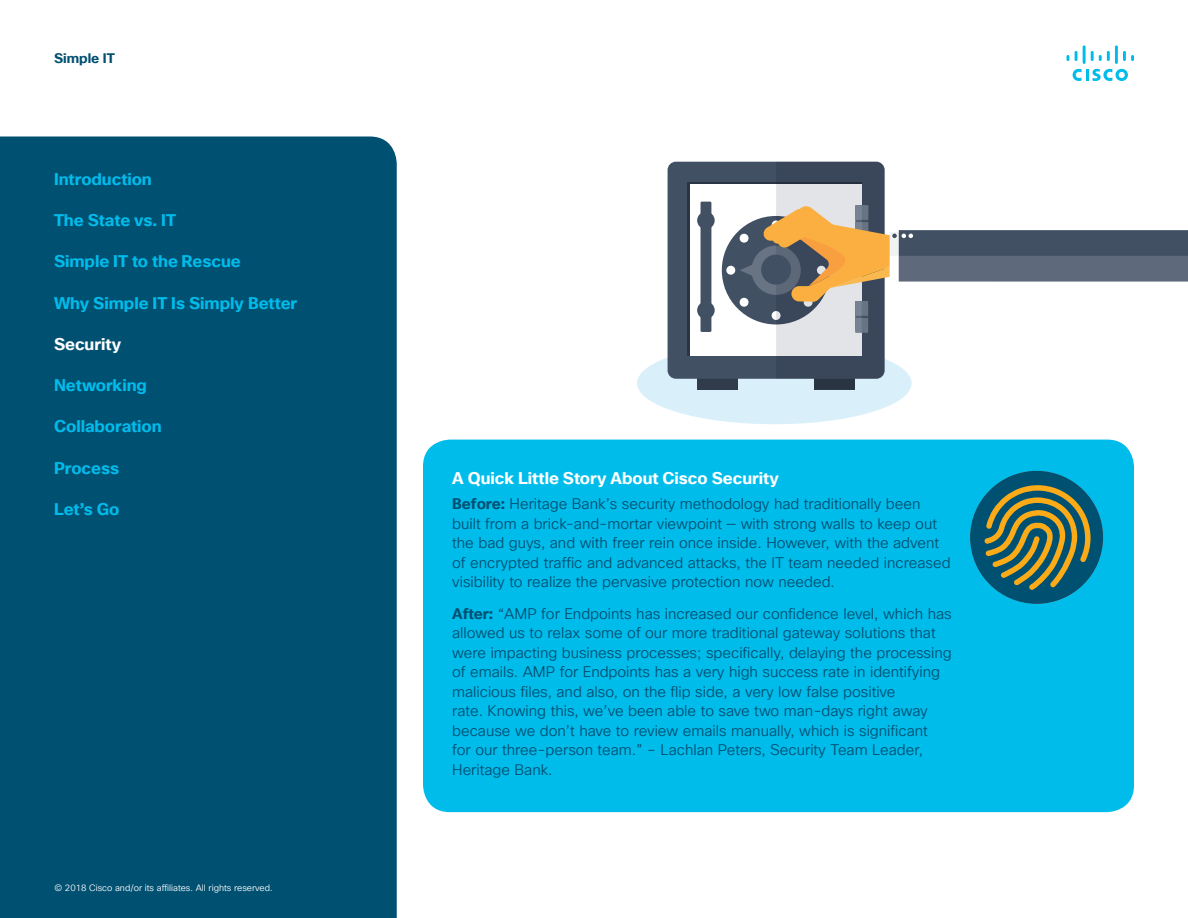
<style>
.page{position:relative;width:1188px;height:918px;background:#fff}
.page>*{position:absolute;margin:0;border:0;box-sizing:border-box;transform-origin:0 0}
.t1{font:700 16.5px "Cisco Sans TT";color:#00bceb}
.t2{font:700 16.5px "Cisco Sans TT";letter-spacing:-.005em;color:#fff}
.t3{font:15px/19.5px "Cisco Sans TT Light";color:#005072}
.t4{font:700 13.5px "Cisco Sans TT";color:#005072}
.t5{font:9px "Cisco Sans TT Light";color:#fff}
.s1{font-family:"Cisco Sans TT";font-weight:700}
</style>
<div class="page">
<svg style="left:1073px;top:69px;width:55px;height:12px"></svg>
<svg style="left:1067px;top:55px;width:2px;height:6px"></svg>
<svg style="left:1075px;top:51px;width:3px;height:10px"></svg>
<hr style="left:1083px;top:45px;width:3px;height:19px;background:#00bceb">
<svg style="left:1091px;top:51px;width:19px;height:10px"></svg>
<hr style="left:1115px;top:45px;width:3px;height:19px;background:#00bceb">
<svg style="left:1123px;top:51px;width:11px;height:10px"></svg>
<div style="left:0;top:136px;width:397px;height:782px;background:#005072"></div>
<div style="left:423px;top:440px;width:711px;height:372px;background:#00bceb;border-radius:27px"></div>
<div style="left:970px;top:471px;width:133px;height:133px;background:#005072;border-radius:50%"></div>
<svg style="left:984px;top:485px;width:107px;height:105px"></svg>
<div style="left:637px;top:342px;width:275px;height:82px;background:#d9f0fa;border-radius:50%"></div>
<div style="left:697px;top:359px;width:41px;height:30px;background:#303c4b"></div>
<div style="left:668px;top:162px;width:217px;height:217px;background:#425064;border-radius:8px"></div>
<div style="left:690px;top:185px;width:172px;height:171px;background:#fff"></div>
<div style="left:722px;top:216px;width:108px;height:108px;background:#425064;border-radius:50%"></div>
<div style="left:726px;top:266px;width:9px;height:9px;background:#fff;border-radius:50%"></div>
<div style="left:701px;top:202px;width:10px;height:130px;background:#425064"></div>
<div style="left:697px;top:212px;width:18px;height:17px;background:#425064;border-radius:50%"></div>
<div style="left:697px;top:302px;width:18px;height:17px;background:#425064;border-radius:50%"></div>
<div style="left:899px;top:230px;width:289px;height:52px;background:#425064"></div>
<div style="left:899px;top:256px;width:289px;height:26px;background:#5e6a7b"></div>
<svg style="left:739px;top:162px;width:174px;height:227px"></svg>
<div style="left:791px;top:286px;width:30px;height:15px;background:#faaf40;border-radius:8px"></div>
<div style="left:761px;top:255px;width:30px;height:30px;background:#425064;border-radius:50%"></div>
<p class="t4" style="left:54px;top:49px;width:62px">Simple IT</p>
<p class="t1" style="left:54px;top:168px;width:99px">Introduction</p>
<p class="t1" style="left:54px;top:209px;width:123px">The State vs. IT</p>
<p class="t1" style="left:54px;top:251px;width:188px">Simple IT to the Rescue</p>
<p class="t1" style="left:54px;top:292px;width:245px">Why Simple IT Is Simply Better</p>
<p class="t2" style="left:54px;top:333px;width:69px">Security</p>
<p class="t1" style="left:54px;top:374px;width:94px">Networking</p>
<p class="t1" style="left:54px;top:416px;width:109px">Collaboration</p>
<p class="t1" style="left:54px;top:457px;width:67px">Process</p>
<p class="t1" style="left:54px;top:498px;width:67px">Let’s Go</p>
<p class="t5" style="left:54px;top:882px;width:220px">© 2018 Cisco and/or its affiliates. All rights reserved.</p>
<p class="t2" style="left:452px;top:467px;width:328px">A Quick Little Story About Cisco Security</p>
<p class="t3" style="left:452px;top:495px;width:500px"><span class="s1">Before:</span> Heritage Bank’s security methodology had traditionally been built from a brick-and-mortar viewpoint — with strong walls to keep out the bad guys, and with freer rein once inside. However, with the advent of encrypted traffic and advanced attacks, the IT team needed increased visibility to realize the pervasive protection now needed.</p>
<p class="t3" style="left:452px;top:604px;width:501px"><span class="s1">After:</span> “AMP for Endpoints has increased our confidence level, which has allowed us to relax some of our more traditional gateway solutions that were impacting business processes; specifically, delaying the processing of emails. AMP for Endpoints has a very high success rate in identifying malicious files, and also, on the flip side, a very low false positive<br>rate. Knowing this, we’ve been able to save two man-days right away because we don’t have to review emails manually, which is significant<br>for our three-person team.” – Lachlan Peters, Security Team Leader, Heritage Bank.</p>
</div>
